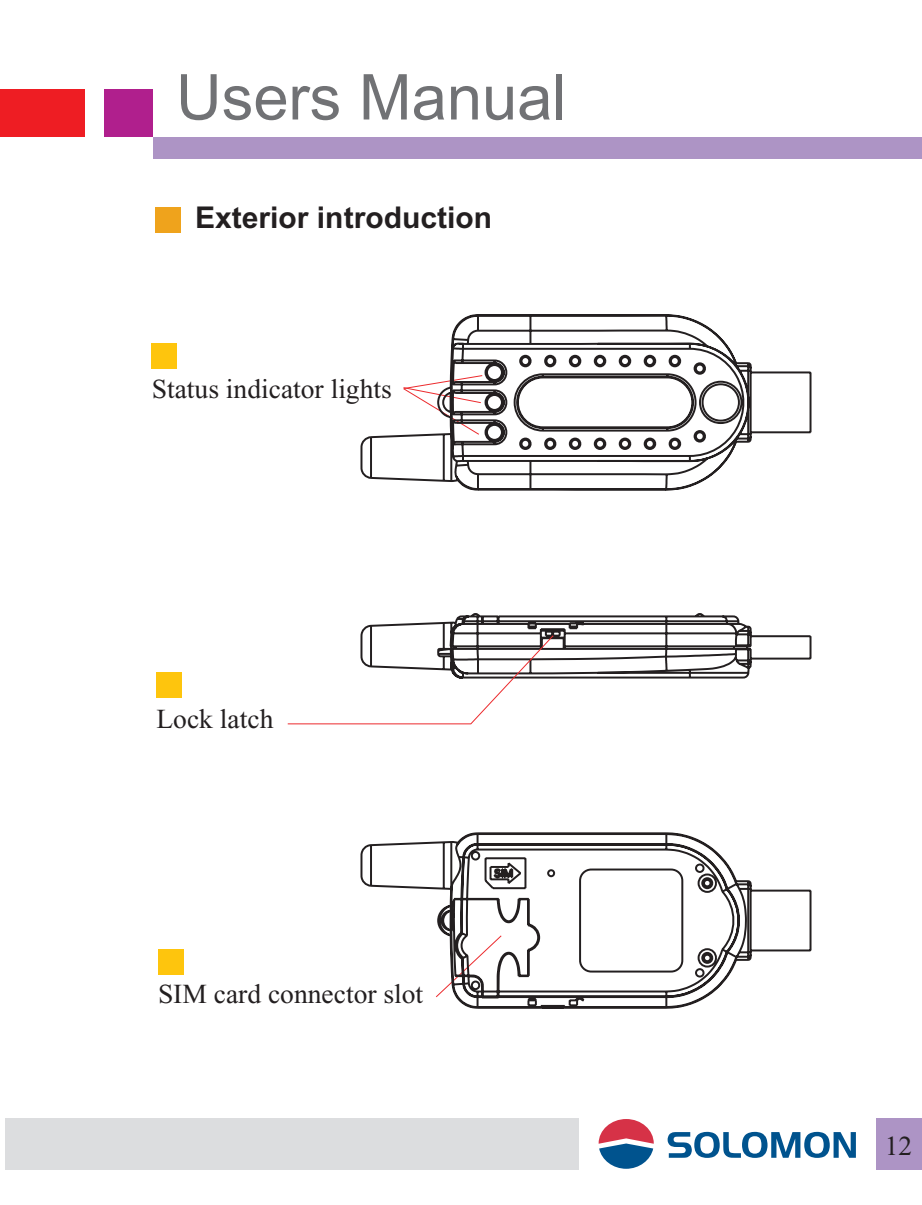
<style>
.page{position:relative;width:922px;height:1205px;background:#fff}
.page>*{position:absolute;margin:0;border:0;box-sizing:border-box;transform-origin:0 0}
.t1{font:63.25px "Arial";color:#717275}
.t2{font:700 30px "Arial";color:#231f20}
.t3{font:27.5px "Times New Roman";color:#231f20}
</style>
<div class="page">
<div style="left:876px;top:1118px;width:45px;height:51px;background:#ad94c5"></div>
<div style="left:6px;top:1118px;width:572px;height:51px;background:#dcdddf"></div>
<svg style="left:598px;top:1119px;width:55px;height:50px"></svg>
<svg style="left:667px;top:1132px;width:188px;height:26px"></svg>
<div style="left:0;top:89px;width:84px;height:47px;background:#ee1d23"></div>
<div style="left:104px;top:89px;width:48px;height:47px;background:#b01f8d"></div>
<div style="left:153px;top:137px;width:768px;height:22px;background:#ad94c5"></div>
<div style="left:157px;top:672px;width:25px;height:26px;background:#fec50d"></div>
<div style="left:152px;top:343px;width:25px;height:25px;background:#fec50d"></div>
<div style="left:158px;top:949px;width:25px;height:25px;background:#fec50d"></div>
<div style="left:156px;top:207px;width:25px;height:25px;background:#efa31c"></div>
<svg style="left:360px;top:314px;width:452px;height:177px"></svg>
<svg style="left:360px;top:832px;width:452px;height:177px"></svg>
<svg style="left:287px;top:613px;width:525px;height:111px"></svg>
<h1 class="t1" style="left:176px;top:61px;width:392px">Users Manual</h1>
<p class="t2" style="left:195px;top:200px;width:298px">Exterior introduction</p>
<p class="t3" style="left:152px;top:373px;width:241px">Status indicator lights</p>
<p class="t3" style="left:156px;top:703px;width:118px">Lock latch</p>
<p class="t3" style="left:158px;top:979px;width:267px">SIM card connector slot</p>
<p class="t3" style="left:884px;top:1131px;width:29px">12</p>
</div>
